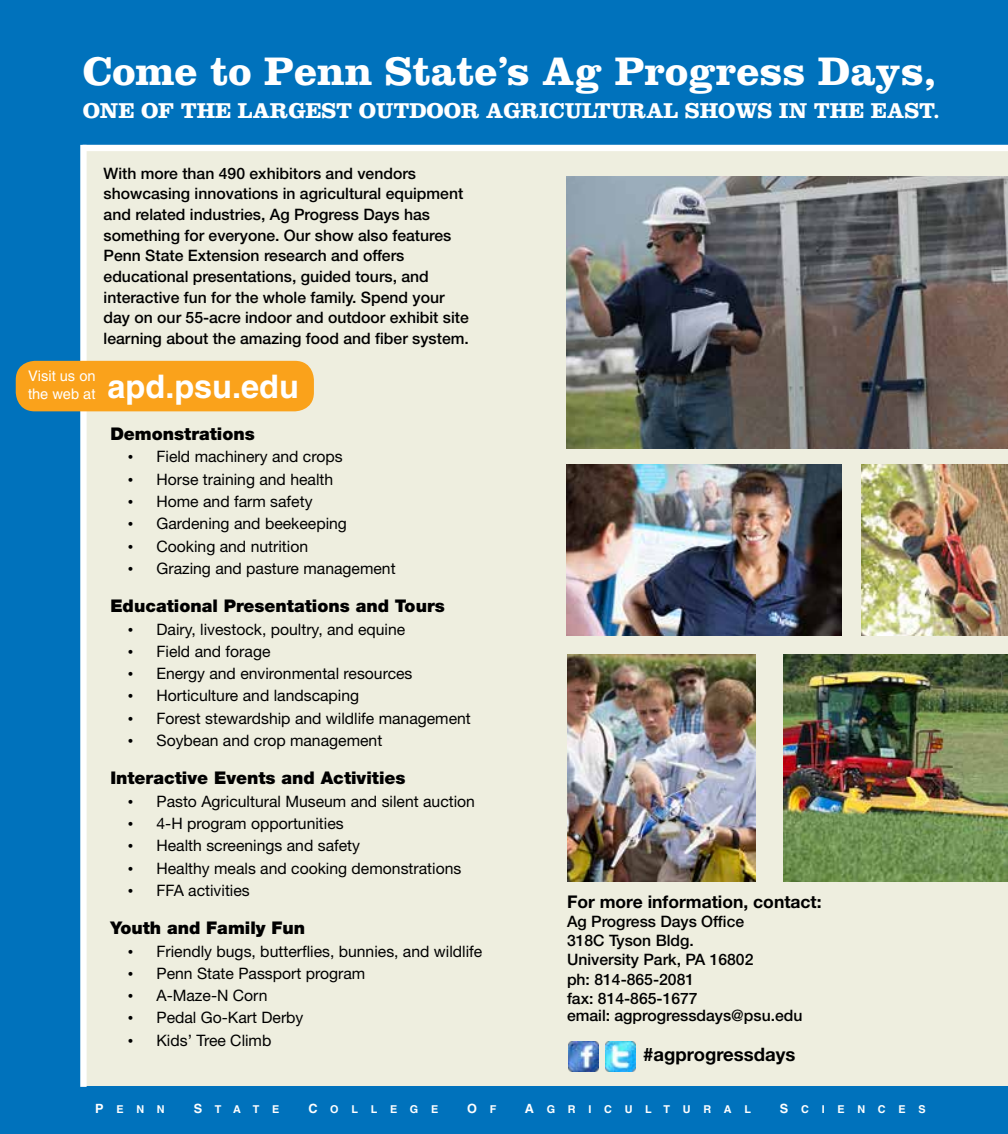
<style>
.page{position:relative;width:1008px;height:1134px;background:#fff}
.page>*{position:absolute;margin:0;border:0;box-sizing:border-box;transform-origin:0 0}
.t1{font:700 41.3px "Clarendon LT Std";color:#fff}
.t2{font:700 32.55px "Helvetica LT Std";color:#fff}
.t3{font:700 22.22px "Clarendon LT Std";letter-spacing:-.005em;color:#fff}
.t4{font:700 18.55px "Helvetica Neue LT Std";color:#000}
.t5{font:900 17.5px "Helvetica Neue LT Std";color:#000}
.t6{font:700 17.5px "Helvetica Neue LT Std";color:#000}
.t7{font:15.75px "Helvetica Neue LT Std";color:#000}
.t8{font:500 15.75px/20.7px "Helvetica Neue LT Std";color:#000}
.t9{font:14.7px/17.5px "Helvetica LT Std";color:#fff}
.t10{font:12.78px "Helvetica LT Std Bold SC850";color:#fff}
.t11{font:10.85px "Helvetica LT Std Bold SC850";letter-spacing:1.175em;color:#fff}
.s1{font-family:"Times New Roman"}
.s2{font-size:12.78px}
.s3{font-size:10.85px}
</style>
<div class="page">
<div style="left:85px;top:148px;width:923px;height:954px;background:#eeeedf"></div>
<div style="left:0;top:0;width:1008px;height:147px;background:#0072bc"></div>
<div style="left:0;top:144px;width:83px;height:990px;background:#0072bc"></div>
<div style="left:20px;top:1087px;width:988px;height:47px;background:#0072bc"></div>
<img style="left:567px;top:465px;width:274px;height:170px">
<img style="left:862px;top:465px;width:146px;height:171px">
<img style="left:784px;top:654px;width:224px;height:228px">
<div style="left:83px;top:145px;width:925px;height:6px;background:#fff"></div>
<div style="left:80px;top:145px;width:7px;height:942px;background:#fff"></div>
<img style="left:567px;top:654px;width:189px;height:228px">
<img style="left:567px;top:176px;width:441px;height:273px">
<div style="left:16px;top:361px;width:298px;height:50px;background:#faa21b;border-radius:19px"></div>
<img style="left:569px;top:1041px;width:30px;height:30px">
<img style="left:605px;top:1041px;width:30px;height:30px">
<h1 class="t1" style="left:83px;top:46px;width:855px">Come to Penn State’s Ag Progress Days,</h1>
<h3 class="t3" style="left:83px;top:97px;width:859px">ONE OF THE LARGEST OUTDOOR AGRICULTURAL SHOWS IN THE EAST.</h3>
<p class="t8" style="left:104px;top:163px;width:367px">With more than 490 exhibitors and vendors showcasing innovations in agricultural equipment and related industries, Ag Progress Days has something for everyone. Our show also features Penn State Extension research and offers educational presentations, guided tours, and interactive fun for the whole family. Spend your day on our 55-acre indoor and outdoor exhibit site learning about the amazing food and fiber system.</p>
<p class="t9" style="left:28px;top:367px;width:69px">Visit us on the web at</p>
<h2 class="t2" style="left:108px;top:366px;width:193px">apd.psu.edu</h2>
<p class="t5" style="left:110px;top:424px;width:146px">Demonstrations</p>
<p class="t7" style="left:128px;top:447px;width:216px"><span class="s1">•</span> Field machinery and crops</p>
<p class="t7" style="left:128px;top:470px;width:207px"><span class="s1">•</span> Horse training and health</p>
<p class="t7" style="left:128px;top:492px;width:186px"><span class="s1">•</span> Home and farm safety</p>
<p class="t7" style="left:128px;top:514px;width:221px"><span class="s1">•</span> Gardening and beekeeping</p>
<p class="t7" style="left:128px;top:537px;width:182px"><span class="s1">•</span> Cooking and nutrition</p>
<p class="t7" style="left:128px;top:559px;width:269px"><span class="s1">•</span> Grazing and pasture management</p>
<p class="t5" style="left:110px;top:596px;width:336px">Educational Presentations and Tours</p>
<p class="t7" style="left:128px;top:620px;width:279px"><span class="s1">•</span> Dairy, livestock, poultry, and equine</p>
<p class="t7" style="left:128px;top:642px;width:144px"><span class="s1">•</span> Field and forage</p>
<p class="t7" style="left:128px;top:664px;width:286px"><span class="s1">•</span> Energy and environmental resources</p>
<p class="t7" style="left:128px;top:686px;width:233px"><span class="s1">•</span> Horticulture and landscaping</p>
<p class="t7" style="left:128px;top:709px;width:345px"><span class="s1">•</span> Forest stewardship and wildlife management</p>
<p class="t7" style="left:128px;top:731px;width:256px"><span class="s1">•</span> Soybean and crop management</p>
<p class="t5" style="left:110px;top:768px;width:297px">Interactive Events and Activities</p>
<p class="t7" style="left:128px;top:792px;width:349px"><span class="s1">•</span> Pasto Agricultural Museum and silent auction</p>
<p class="t7" style="left:128px;top:814px;width:217px"><span class="s1">•</span> 4-H program opportunities</p>
<p class="t7" style="left:128px;top:836px;width:234px"><span class="s1">•</span> Health screenings and safety</p>
<p class="t7" style="left:128px;top:859px;width:335px"><span class="s1">•</span> Healthy meals and cooking demonstrations</p>
<p class="t7" style="left:128px;top:881px;width:123px"><span class="s1">•</span> FFA activities</p>
<p class="t5" style="left:110px;top:918px;width:196px">Youth and Family Fun</p>
<p class="t7" style="left:128px;top:942px;width:356px"><span class="s1">•</span> Friendly bugs, butterflies, bunnies, and wildlife</p>
<p class="t7" style="left:128px;top:964px;width:239px"><span class="s1">•</span> Penn State Passport program</p>
<p class="t7" style="left:128px;top:986px;width:141px"><span class="s1">•</span> A-Maze-N Corn</p>
<p class="t7" style="left:128px;top:1008px;width:177px"><span class="s1">•</span> Pedal Go-Kart Derby</p>
<p class="t7" style="left:128px;top:1031px;width:145px"><span class="s1">•</span> Kids’ Tree Climb</p>
<p class="t6" style="left:567px;top:891px;width:256px">For more information, contact:</p>
<p class="t8" style="left:567px;top:912px;width:188px;line-height:19.2px">Ag Progress Days Office<br>318C Tyson Bldg.<br>University Park, PA 16802 ph: 814-865-2081<br>fax: 814-865-1677</p>
<p class="t8" style="left:567px;top:1005px;width:237px">email: agprogressdays@psu.edu</p>
<p class="t4" style="left:643px;top:1043px;width:154px">#agprogressdays</p>
<p class="t11" style="left:95px;top:1102px;width:71px"><span class="s2">P</span>ENN</p>
<p class="t11" style="left:194px;top:1102px;width:87px"><span class="s2">S</span>TATE</p>
<p class="t11" style="left:308px;top:1102px;width:131px"><span class="s2">C</span>OLLEGE</p>
<p class="t10" style="left:467px;top:1101px;width:31px">O <span class="s3">F</span></p>
<p class="t11" style="left:525px;top:1102px;width:88px"><span class="s2">A</span>GRIC</p>
<p class="t11" style="left:625px;top:1102px;width:128px">ULTURAL</p>
<p class="t10" style="left:780px;top:1101px;width:30px">S <span class="s3">C</span></p>
<p class="t11" style="left:822px;top:1102px;width:65px">IENC</p>
<p class="t11" style="left:898px;top:1102px;width:28px">E S</p>
</div>
